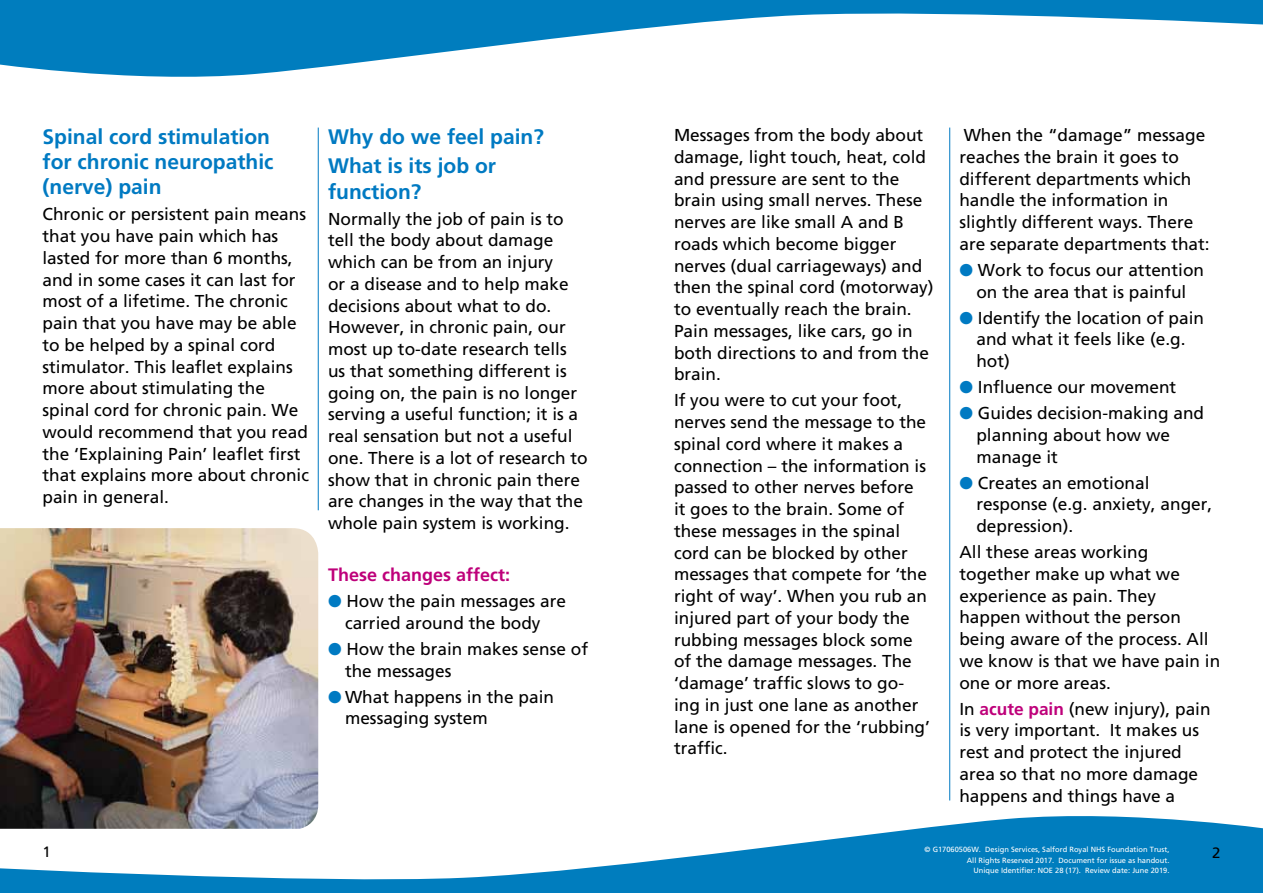
<style>
.page{position:relative;width:1263px;height:893px;background:#fff}
.page>*{position:absolute;margin:0;border:0;box-sizing:border-box;transform-origin:0 0}
.t1{font:700 21px/25.2px "Frutiger";color:#007ac2}
.t2{font:700 18px "Frutiger";color:#be007a}
.t3{font:17.25px/21.8px "Frutiger";color:#000}
.t4{font:15px "Frutiger";color:#000}
.t5{font:7.5px/10.5px "Frutiger";color:#fff;text-align:right}
.s1{color:#007ac2}
.s2{font-weight:700;color:#be007a}
</style>
<div class="page">
<svg style="left:0;top:0;width:1263px;height:77px;fill:#007dbe"></svg>
<svg style="left:0;top:816px;width:1263px;height:77px;fill:#007dbe"></svg>
<img style="left:0;top:528px;width:318px;height:301px">
<hr style="left:318px;top:128px;width:1px;height:382px;background:#007ac2">
<hr style="left:949px;top:128px;width:1px;height:672px;background:#007ac2">
<p class="t1" style="left:43px;top:124px;width:232px">Spinal cord stimulation for chronic neuropathic (nerve) pain</p>
<p class="t3" style="left:43px;top:203px;width:268px">Chronic or persistent pain means that you have pain which has lasted for more than 6 months, and in some cases it can last for most of a lifetime. The chronic pain that you have may be able to be helped by a spinal cord stimulator. This leaflet explains more about stimulating the spinal cord for chronic pain. We would recommend that you read the ‘Explaining Pain’ leaflet first that explains more about chronic pain in general.</p>
<p class="t1" style="left:328px;top:122px;width:217px;line-height:29.4px">Why do we feel pain?<br>What is its job or</p>
<p class="t1" style="left:328px;top:178px;width:95px">function?</p>
<p class="t3" style="left:328px;top:208px;width:261px">Normally the job of pain is to tell the body about damage which can be from an injury<br>or a disease and to help make decisions about what to do.<br>However, in chronic pain, our most up to-date research tells us that something different is going on, the pain is no longer serving a useful function; it is a real sensation but not a useful one. There is a lot of research to show that in chronic pain there are changes in the way that the whole pain system is working.</p>
<p class="t2" style="left:328px;top:564px;width:184px">These changes affect:</p>
<p class="t3" style="left:328px;top:590px;width:239px;text-align:center"><span class="s1">●</span> How the pain messages are carried around the body</p>
<p class="t3" style="left:345px;top:638px;width:245px;text-indent:-17px"><span class="s1">●</span> How the brain makes sense of the messages</p>
<p class="t3" style="left:345px;top:686px;width:210px;text-indent:-17px"><span class="s1">●</span> What happens in the pain messaging system</p>
<p class="t3" style="left:674px;top:124px;width:261px">Messages from the body about damage, light touch, heat, cold and pressure are sent to the brain using small nerves. These nerves are like small A and B roads which become bigger nerves (dual carriageways) and then the spinal cord (motorway) to eventually reach the brain.<br>Pain messages, like cars, go in both directions to and from the brain.</p>
<p class="t3" style="left:674px;top:389px;width:257px">If you were to cut your foot, nerves send the message to the spinal cord where it makes a connection – the information is passed to other nerves before<br>it goes to the brain. Some of these messages in the spinal cord can be blocked by other messages that compete for ‘the right of way’. When you rub an injured part of your body the rubbing messages block some of the damage messages. The ‘damage’ traffic slows to go&shy;ing in just one lane as another lane is opened for the ‘rubbing’ traffic.</p>
<p class="t3" style="left:959px;top:124px;width:252px">When the “damage” message reaches the brain it goes to different departments which handle the information in slightly different ways. There are separate departments that:</p>
<p class="t3" style="left:959px;top:259px;width:246px;text-align:center"><span class="s1">●</span> Work to focus our attention on the area that is painful</p>
<p class="t3" style="left:976px;top:307px;width:229px;text-indent:-17px"><span class="s1">●</span> Identify the location of pain and what it feels like (e.g. hot)</p>
<p class="t3" style="left:959px;top:376px;width:218px"><span class="s1">●</span> Influence our movement</p>
<p class="t3" style="left:976px;top:402px;width:229px;text-indent:-17px"><span class="s1">●</span> Guides decision-making and planning about how we manage it</p>
<p class="t3" style="left:976px;top:472px;width:237px;text-indent:-17px"><span class="s1">●</span> Creates an emotional response (e.g. anxiety, anger, depression).</p>
<p class="t3" style="left:959px;top:541px;width:262px">All these areas working together make up what we experience as pain. They happen without the person being aware of the process. All we know is that we have pain in one or more areas.</p>
<p class="t3" style="left:959px;top:698px;width:253px">In <span class="s2">acute pain</span> (new injury), pain is very important. It makes us rest and protect the injured area so that no more damage happens and things have a</p>
<p class="t4" style="left:43px;top:843px;width:10px">1</p>
<p class="t4" style="left:1212px;top:844px;width:10px">2</p>
<p class="t5" style="left:924px;top:844px;width:246px">© G17060506W. Design Services, Salford Royal NHS Foundation Trust,<br>All Rights Reserved 2017. Document for issue as handout.<br>Unique Identifier: NOE 28 (17). Review date: June 2019.</p>
</div>
